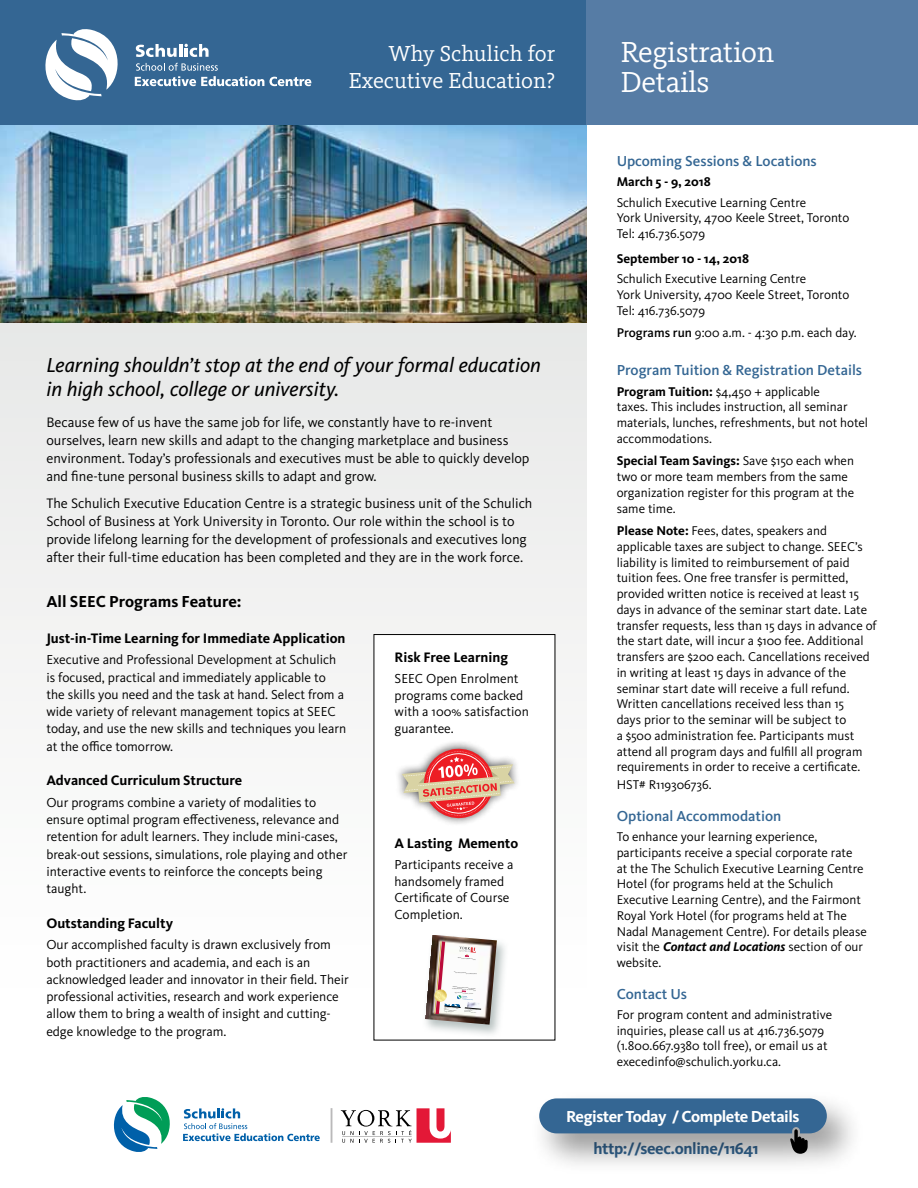
<style>
.page{position:relative;width:918px;height:1188px;background:#fff}
.page>*{position:absolute;margin:0;border:0;box-sizing:border-box;transform-origin:0 0}
.t1{font:30px/30px "FF Kievit Slab";letter-spacing:-.01em;color:#fff}
.t2{font:22.5px/27px "FF Kievit Slab";color:#fff;text-align:right}
.t3{font:italic 21px/24px "FF Kievit Pro";color:#000}
.t4{font:700 16.5px "FF Kievit Pro";letter-spacing:-.025em;color:#fff}
.t5{font:700 16.5px "FF Kievit Pro";letter-spacing:-.025em;color:#346693}
.t6{font:700 16.5px "FF Kievit Pro";color:#000}
.t7{font:500 15px "FF Kievit Pro";color:#346693}
.t8{font:14.25px/18px "FF Kievit Pro";color:#000}
.t9{font:700 14.25px "FF Kievit Pro";color:#000}
.t10{font:13.5px/17.2px "FF Kievit Pro";color:#000}
.t11{font:13.2px/15.8px "FF Kievit Pro";color:#000}
.t12{font:700 13.2px "FF Kievit Pro";color:#000}
.s1{font-weight:500}
.s2{font-weight:700}
.s3{font-weight:700;font-style:italic}
</style>
<div class="page">
<div style="left:0;top:124px;width:587px;height:902px;background:#f2f2f2"></div>
<img style="left:0;top:124px;width:587px;height:199px">
<div style="left:0;top:0;width:587px;height:124px;background:#346693"></div>
<svg style="left:45px;top:29px;width:73px;height:71px"></svg>
<svg style="left:136px;top:44px;width:73px;height:13px"></svg>
<svg style="left:135px;top:63px;width:176px;height:23px"></svg>
<div style="left:374px;top:635px;width:181px;height:405px;background:#fff"></div>
<div style="left:529px;top:1090px;width:337px;height:86px;background:#000;opacity:.4"></div>
<svg style="left:539px;top:1098px;width:288px;height:56px;background:#6987a2"></svg>
<svg style="left:341px;top:1108px;width:110px;height:35px"></svg>
<svg style="left:114px;top:1097px;width:56px;height:55px"></svg>
<svg style="left:183px;top:1108px;width:137px;height:33px"></svg>
<hr style="left:331px;top:1108px;width:1px;height:35px;background:#bab9ba">
<div style="left:587px;top:0;width:331px;height:124px;background:#567ca5"></div>
<svg style="left:398px;top:742px;width:120px;height:82px"></svg>
<div style="left:422px;top:933px;width:87px;height:105px;background:#9facab;opacity:.75"></div>
<img style="left:425px;top:935px;width:72px;height:90px">
<svg style="left:434px;top:941px;width:47px;height:73px"></svg>
<h2 class="t2" style="left:349px;top:39px;width:208px">Why Schulich for<br>Executive Education?</h2>
<h1 class="t1" style="left:621px;top:36px;width:155px">Registration<br>Details</h1>
<h3 class="t3" style="left:46px;top:353px;width:496px">Learning shouldn’t stop at the end of your formal education in high school, college or university.</h3>
<p class="t8" style="left:46px;top:414px;width:485px">Because few of us have the same job for life, we constantly have to re-invent ourselves, learn new skills and adapt to the changing marketplace and business environment. Today’s professionals and executives must be able to quickly develop and fine-tune personal business skills to adapt and grow.</p>
<p class="t8" style="left:46px;top:495px;width:488px">The Schulich Executive Education Centre is a strategic business unit of the Schulich School of Business at York University in Toronto. Our role within the school is to provide lifelong learning for the development of professionals and executives long after their full-time education has been completed and they are in the work force.</p>
<p class="t6" style="left:46px;top:592px;width:197px">All SEEC Programs Feature:</p>
<p class="t9" style="left:46px;top:629px;width:301px">Just-in-Time Learning for Immediate Application</p>
<p class="t10" style="left:46px;top:651px;width:301px">Executive and Professional Development at Schulich is focused, practical and immediately applicable to the skills you need and the task at hand. Select from a wide variety of relevant management topics at SEEC today, and use the new skills and techniques you learn at the office tomorrow.</p>
<p class="t9" style="left:46px;top:772px;width:198px">Advanced Curriculum Structure</p>
<p class="t10" style="left:46px;top:794px;width:302px">Our programs combine a variety of modalities to ensure optimal program effectiveness, relevance and retention for adult learners. They include mini-cases, break-out sessions, simulations, role playing and other interactive events to reinforce the concepts being taught.</p>
<p class="t9" style="left:46px;top:914px;width:128px">Outstanding Faculty</p>
<p class="t10" style="left:46px;top:936px;width:304px">Our accomplished faculty is drawn exclusively from both practitioners and academia, and each is an acknowledged leader and innovator in their field. Their professional activities, research and work experience allow them to bring a wealth of insight and cutting&shy;edge knowledge to the program.</p>
<p class="t9" style="left:395px;top:649px;width:115px">Risk Free Learning</p>
<p class="t10" style="left:395px;top:671px;width:136px;line-height:16.5px">SEEC Open Enrolment programs come backed with a 100% satisfaction guarantee.</p>
<p class="t9" style="left:394px;top:835px;width:125px">A Lasting Memento</p>
<p class="t10" style="left:394px;top:857px;width:120px;line-height:16.5px">Participants receive a handsomely framed<br>Certificate of Course<br>Completion.</p>
<p class="t7" style="left:617px;top:153px;width:202px">Upcoming Sessions &amp; Locations</p>
<p class="t12" style="left:617px;top:174px;width:96px">March 5 - 9, 2018</p>
<p class="t11" style="left:617px;top:195px;width:234px">Schulich Executive Learning Centre<br>York University, 4700 Keele Street, Toronto<br>Tel: 416.736.5079</p>
<p class="t12" style="left:617px;top:251px;width:134px">September 10 - 14, 2018</p>
<p class="t11" style="left:617px;top:271px;width:234px">Schulich Executive Learning Centre<br>York University, 4700 Keele Street, Toronto<br>Tel: 416.736.5079</p>
<p class="t11" style="left:617px;top:325px;width:242px"><span class="s1">Programs run</span> 9:00 a.m. - 4:30 p.m. each day.</p>
<p class="t7" style="left:617px;top:362px;width:247px">Program Tuition &amp; Registration Details</p>
<p class="t11" style="left:617px;top:384px;width:253px"><span class="s2">Program Tuition:</span> $4,450 + applicable<br>taxes. This includes instruction, all seminar materials, lunches, refreshments, but not hotel accommodations.</p>
<p class="t11" style="left:617px;top:453px;width:239px"><span class="s2">Special Team Savings:</span> Save $150 each when two or more team members from the same organization register for this program at the same time.</p>
<p class="t11" style="left:617px;top:523px;width:262px"><span class="s2">Please Note:</span> Fees, dates, speakers and applicable taxes are subject to change. SEEC’s liability is limited to reimbursement of paid tuition fees. One free transfer is permitted, provided written notice is received at least 15 days in advance of the seminar start date. Late transfer requests, less than 15 days in advance of the start date, will incur a $100 fee. Additional transfers are $200 each. Cancellations received in writing at least 15 days in advance of the seminar start date will receive a full refund.<br>Written cancellations received less than 15<br>days prior to the seminar will be subject to<br>a $500 administration fee. Participants must attend all program days and fulfill all program requirements in order to receive a certificate.</p>
<p class="t11" style="left:617px;top:777px;width:97px">HST# R119306736.</p>
<p class="t7" style="left:617px;top:807px;width:166px">Optional Accommodation</p>
<p class="t11" style="left:617px;top:829px;width:252px">To enhance your learning experience, participants receive a special corporate rate<br>at the The Schulich Executive Learning Centre Hotel (for programs held at the Schulich Executive Learning Centre), and the Fairmont Royal York Hotel (for programs held at The Nadal Management Centre). For details please visit the <span class="s3">Contact and Locations</span> section of our website.</p>
<p class="t7" style="left:617px;top:985px;width:72px">Contact Us</p>
<p class="t11" style="left:617px;top:1007px;width:217px">For program content and administrative inquiries, please call us at 416.736.5079 (1.800.667.9380 toll free), or email us at execedinfo@schulich.yorku.ca.</p>
<p class="t4" style="left:566px;top:1107px;width:235px">Register Today / Complete Details</p>
<p class="t5" style="left:593px;top:1139px;width:167px">http://seec.online/11641</p>
</div>
